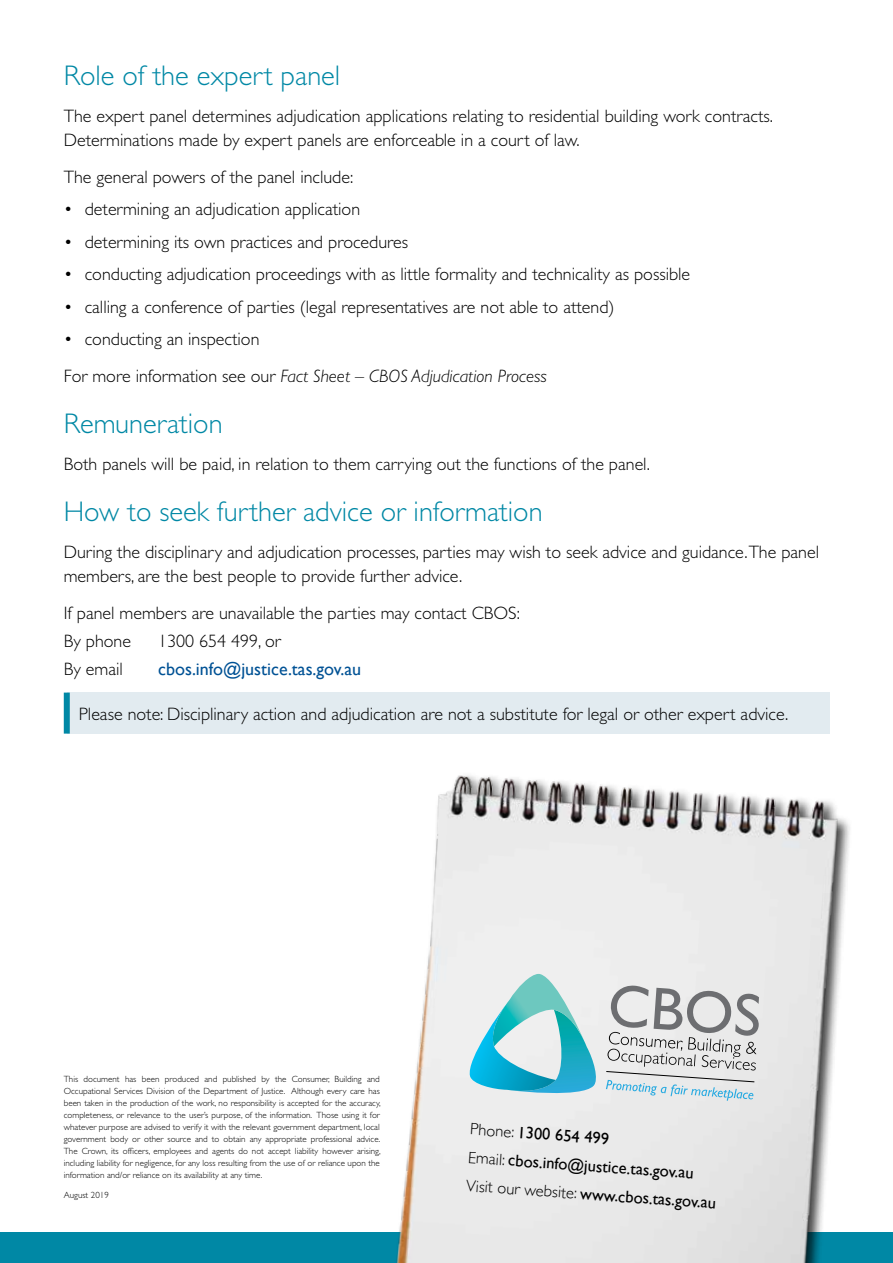
<style>
.page{position:relative;width:893px;height:1263px;background:#fff}
.page>*{position:absolute;margin:0;border:0;box-sizing:border-box;transform-origin:0 0}
.heading{font:300 28.5px "Gill Sans";color:#0088a5}
.body{font:300 18px/24px "Gill Sans";color:#000}
.body_bullet{font:300 18px "Gill Sans";color:#000}
.body-2{font:italic 300 18px "Gill Sans";color:#000}
.body_tab{font:18px "Gill Sans";color:#005295}
.body_tab-2{font:300 18px "Gill Sans";color:#000}
.t1{font:16.5px "Gill Sans";color:#000}
.t2{font:300 9px/12px "Gill Sans";color:#000;text-align:justify}
.s1{font-style:normal}
.s2{font-weight:300}
</style>
<div class="page">
<div style="left:67px;top:693px;width:762px;height:41px;background:#e2ebf0"></div>
<div style="left:64px;top:693px;width:6px;height:41px;background:#0088a5"></div>
<div style="left:0;top:1232px;width:893px;height:31px;background:#0088a5"></div>
<img style="left:396px;top:775px;width:454px;height:488px">
<svg style="left:466px;top:974px;width:133px;height:124px"></svg>
<svg style="left:606px;top:985px;width:153px;height:116px;background:#cacdcf"></svg>
<p class="heading" style="left:64px;top:60px;width:278px">Role of the expert panel</p>
<p class="body" style="left:64px;top:104px;width:711px">The expert panel determines adjudication applications relating to residential building work contracts.<br>Determinations made by expert panels are enforceable in a court of law.</p>
<p class="body" style="left:64px;top:165px;width:291px">The general powers of the panel include:</p>
<p class="body_bullet" style="left:64px;top:199px;width:298px">• determining an adjudication application</p>
<p class="body_bullet" style="left:64px;top:232px;width:346px">• determining its own practices and procedures</p>
<p class="body_bullet" style="left:64px;top:264px;width:628px">• conducting adjudication proceedings with as little formality and technicality as possible</p>
<p class="body_bullet" style="left:64px;top:297px;width:552px">• calling a conference of parties (legal representatives are not able to attend)</p>
<p class="body_bullet" style="left:64px;top:329px;width:197px">• conducting an inspection</p>
<p class="body-2" style="left:64px;top:366px;width:485px"><span class="s1">For more information see our</span> Fact Sheet – CBOS Adjudication Process</p>
<p class="heading" style="left:64px;top:408px;width:160px">Remuneration</p>
<p class="body" style="left:64px;top:452px;width:588px">Both panels will be paid, in relation to them carrying out the functions of the panel.</p>
<p class="heading" style="left:64px;top:496px;width:480px">How to seek further advice or information</p>
<p class="body" style="left:64px;top:540px;width:757px">During the disciplinary and adjudication processes, parties may wish to seek advice and guidance.The panel members, are the best people to provide further advice.</p>
<p class="body" style="left:64px;top:601px;width:458px">If panel members are unavailable the parties may contact CBOS:</p>
<p class="body_tab-2" style="left:64px;top:631px;width:69px">By phone</p>
<p class="body_tab-2" style="left:158px;top:631px;width:124px">1300 654 499, or</p>
<p class="body_tab-2" style="left:64px;top:659px;width:61px">By email</p>
<p class="body_tab" style="left:158px;top:658px;width:204px">cbos.info@justice.tas.gov.au</p>
<p class="body" style="left:79px;top:703px;width:711px">Please note: Disciplinary action and adjudication are not a substitute for legal or other expert advice.</p>
<p class="t2" style="left:64px;top:1073px;width:318px">This document has been produced and published by the Consumer, Building and Occupational Services Division of the Department of Justice. Although every care has been taken in the production of the work, no responsibility is accepted for the accuracy, completeness, or relevance to the user’s purpose, of the information. Those using it for whatever purpose are advised to verify it with the relevant government department, local government body or other source and to obtain any appropriate professional advice.<br>The Crown, its officers, employees and agents do not accept liability however arising, including liability for negligence, for any loss resulting from the use of or reliance upon the information and/or reliance on its availability at any time.</p>
<p class="t2" style="left:64px;top:1189px;width:47px">August 2019</p>
<p class="t1" style="left:471px;top:1119px;width:141px;rotate:4deg"><span class="s2">Phone:</span> 1300 654 499</p>
<p class="t1" style="left:469px;top:1147px;width:228px;rotate:4deg"><span class="s2">Email:</span> cbos.info@justice.tas.gov.au</p>
<p class="t1" style="left:467px;top:1176px;width:252px;rotate:4deg"><span class="s2">Visit our website:</span> www.cbos.tas.gov.au</p>
</div>
